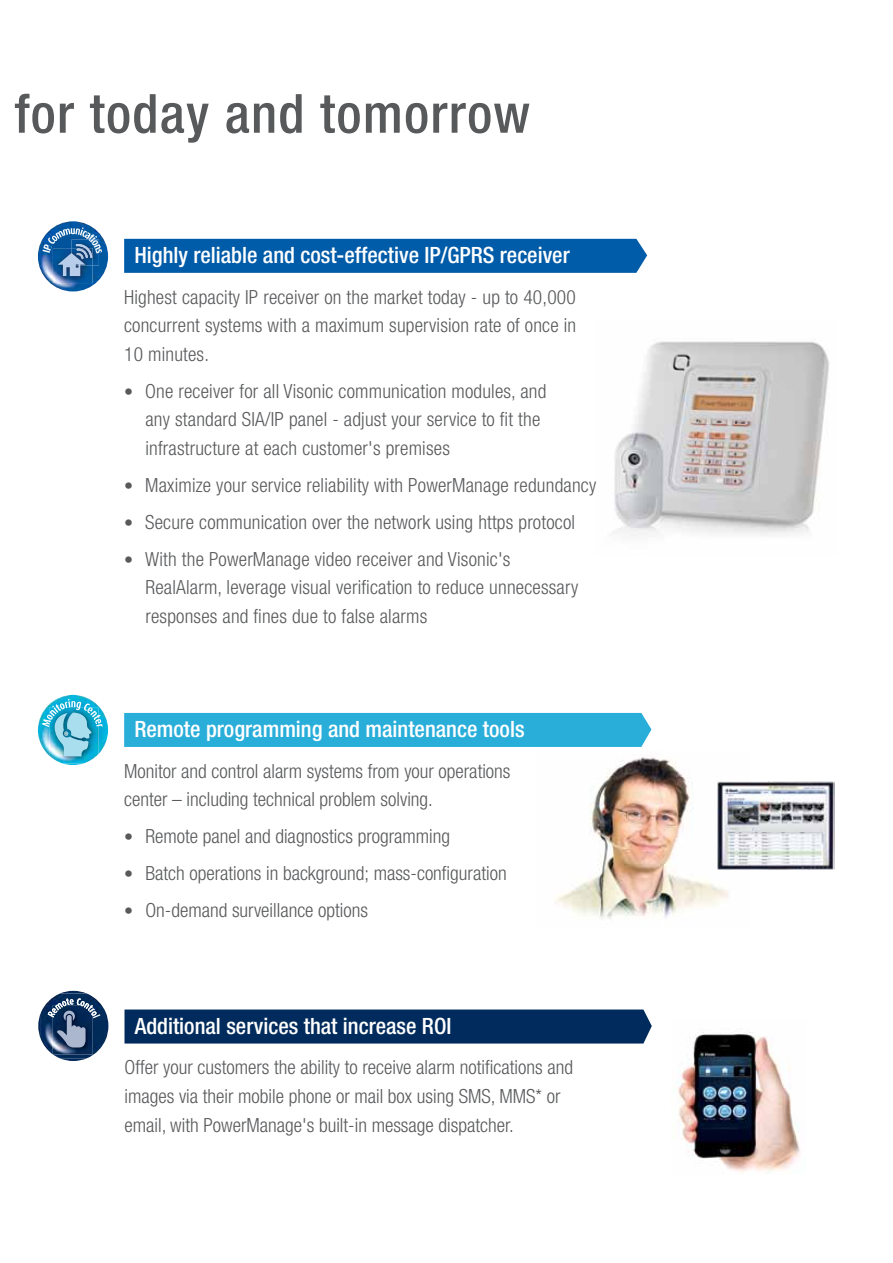
<style>
.page{position:relative;width:893px;height:1263px;background:#fff}
.page>*{position:absolute;margin:0;border:0;box-sizing:border-box;transform-origin:0 0}
.t1{font:500 condensed 54px "Helvetica Neue LT Pro";letter-spacing:.025em;color:#58595b}
.t2{font:500 condensed 22.5px "Helvetica Neue LT Pro";color:#fff}
.t3{font:300 condensed 19.5px/28.5px "Helvetica Neue LT Pro";letter-spacing:.01em;color:#58595b}
.t4{font:300 condensed 18px "Helvetica Neue LT Pro";color:#58595b}
</style>
<div class="page">
<img style="left:613px;top:341px;width:216px;height:196px">
<div style="left:124px;top:239px;width:523px;height:34px;background:#005ba8"></div>
<img style="left:555px;top:755px;width:173px;height:164px">
<div style="left:125px;top:1009px;width:527px;height:34px;background:#002b5c"></div>
<img style="left:677px;top:1032px;width:123px;height:141px">
<img style="left:716px;top:780px;width:119px;height:91px">
<img style="left:38px;top:221px;width:70px;height:70px">
<img style="left:53px;top:276px;width:40px;height:7px">
<svg style="left:43px;top:227px;width:59px;height:49px;background:#4880b4"></svg>
<img style="left:38px;top:991px;width:70px;height:70px">
<img style="left:41px;top:993px;width:65px;height:65px">
<img style="left:52px;top:1047px;width:41px;height:7px">
<svg style="left:48px;top:998px;width:52px;height:49px;background:#455f82"></svg>
<div style="left:124px;top:713px;width:527px;height:34px;background:#29aeda"></div>
<img style="left:38px;top:695px;width:70px;height:70px">
<img style="left:49px;top:756px;width:49px;height:7px">
<svg style="left:42px;top:699px;width:61px;height:57px;background:#65c3db"></svg>
<h1 class="t1" style="left:14px;top:81px;width:517px">for today and tomorrow</h1>
<p class="t2" style="left:134px;top:242px;width:437px">Highly reliable and cost-effective IP/GPRS receiver</p>
<p class="t3" style="left:124px;top:282px;width:454px;text-align:justify">Highest capacity IP receiver on the market today - up to 40,000 concurrent systems with a maximum supervision rate of once in 10 minutes.</p>
<p class="t3" style="left:145px;top:376px;width:403px">One receiver for all Visonic communication modules, and</p>
<p class="t4" style="left:124px;top:381px;width:10px">•</p>
<p class="t4" style="left:124px;top:475px;width:10px">•</p>
<p class="t4" style="left:124px;top:512px;width:10px">•</p>
<p class="t4" style="left:124px;top:549px;width:10px">•</p>
<p class="t3" style="left:145px;top:405px;width:396px">any standard SIA I P/ panel - adjust your service to fit the infrastructure at each customer s' premises</p>
<p class="t3" style="left:145px;top:470px;width:452px">Maximize your service reliability with PowerManage redundancy</p>
<p class="t3" style="left:145px;top:507px;width:431px">Secure communication over the network using https protocol</p>
<p class="t3" style="left:145px;top:544px;width:367px">With the PowerManage video receiver and Visonic s'</p>
<p class="t3" style="left:145px;top:573px;width:434px">RealAlarm, leverage visual verification to reduce unnecessary responses and fines due to false alarms</p>
<p class="t2" style="left:134px;top:716px;width:392px">Remote programming and maintenance tools</p>
<p class="t3" style="left:124px;top:756px;width:388px">Monitor and control alarm systems from your operations center – including technical problem solving.</p>
<p class="t3" style="left:145px;top:822px;width:306px">Remote panel and diagnostics programming</p>
<p class="t4" style="left:124px;top:827px;width:10px">•</p>
<p class="t4" style="left:124px;top:864px;width:10px">•</p>
<p class="t4" style="left:124px;top:901px;width:10px">•</p>
<p class="t3" style="left:145px;top:859px;width:363px">Batch operations in background; mass-configuration</p>
<p class="t3" style="left:145px;top:896px;width:224px">On-demand surveillance options</p>
<p class="t2" style="left:135px;top:1012px;width:318px">Additional services that increase ROI</p>
<p class="t3" style="left:125px;top:1053px;width:450px">Offer your customers the ability to receive alarm notifications and images via their mobile phone or mail box using SMS, MMS* or email, with PowerManage s' built i n- message dispatcher.</p>
</div>
